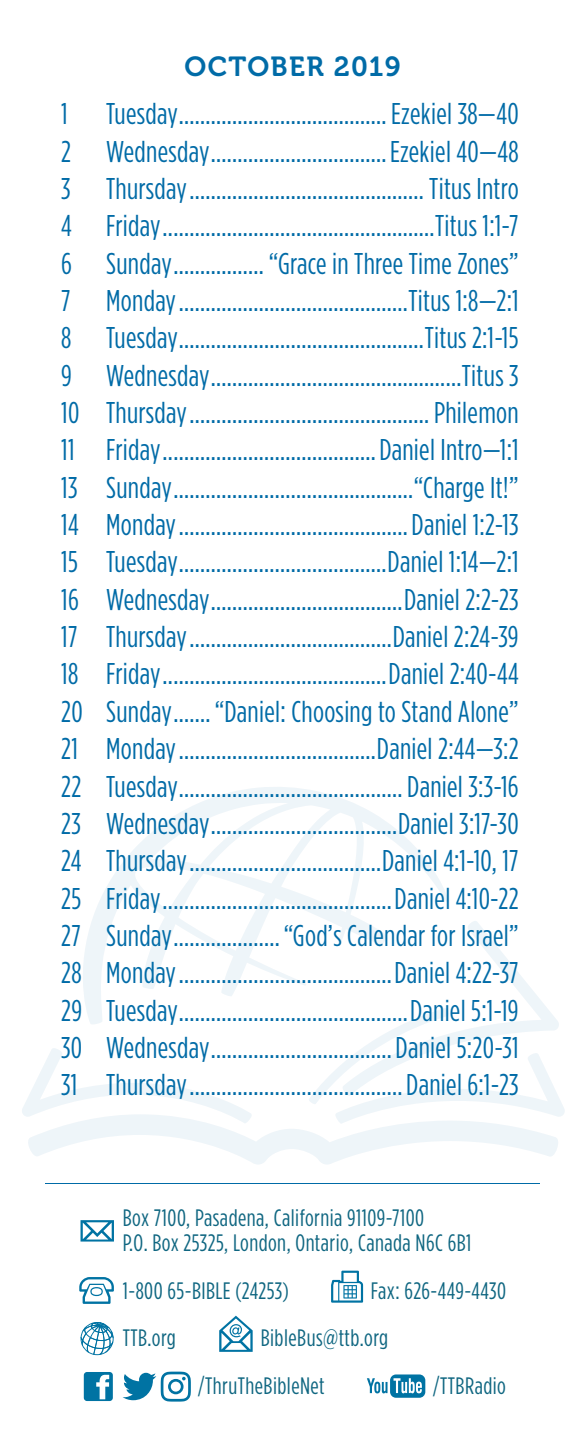
<style>
.page{position:relative;width:585px;height:1440px;background:#fff}
.page>*{position:absolute;margin:0;border:0;box-sizing:border-box;transform-origin:0 0}
.Broadcast_Sch_Dates{font:30px "Gotham Condensed";letter-spacing:.01em;color:#006ba7}
.Broadcast_Sch_Dates-2{font:27.5px "Museo 700";letter-spacing:.05em;color:#006ba7}
.t1{font:23.75px "Gotham Condensed";letter-spacing:.02em;color:#0f6681}
</style>
<div class="page">
<svg style="left:468px;top:921px;width:79px;height:87px"></svg>
<svg style="left:22px;top:1008px;width:543px;height:156px"></svg>
<svg style="left:82px;top:787px;width:367px;height:239px"></svg>
<svg style="left:81px;top:1220px;width:33px;height:22px"></svg>
<svg style="left:81px;top:1322px;width:33px;height:33px"></svg>
<svg style="left:84px;top:1372px;width:29px;height:29px"></svg>
<svg style="left:123px;top:1372px;width:68px;height:30px"></svg>
<div style="left:390px;top:1374px;width:35px;height:24px;background:#0073a3;border-radius:6px"></div>
<svg style="left:394px;top:1378px;width:28px;height:15px"></svg>
<svg style="left:367px;top:1378px;width:21px;height:15px"></svg>
<svg style="left:79px;top:1277px;width:35px;height:27px"></svg>
<svg style="left:331px;top:1271px;width:32px;height:32px"></svg>
<svg style="left:219px;top:1316px;width:34px;height:36px"></svg>
<hr style="left:45px;top:1183px;width:495px;height:1px;background:#006ba7">
<p class="Broadcast_Sch_Dates-2" style="left:185px;top:51px;width:217px">OCTOBER 2019</p>
<p class="Broadcast_Sch_Dates" style="left:61px;top:95px;width:8px">1</p>
<p class="Broadcast_Sch_Dates" style="left:106px;top:95px;width:414px">Tuesday.......................................Ezekiel 38—40</p>
<p class="Broadcast_Sch_Dates" style="left:61px;top:133px;width:459px">2 Wednesday.................................Ezekiel 40—48</p>
<p class="Broadcast_Sch_Dates" style="left:61px;top:170px;width:459px">3 Thursday............................................ Titus Intro</p>
<p class="Broadcast_Sch_Dates" style="left:61px;top:207px;width:459px">4 Friday...................................................Titus 1:1-7</p>
<p class="Broadcast_Sch_Dates" style="left:61px;top:245px;width:459px">6 Sunday................. “Grace in Three Time Zones”</p>
<p class="Broadcast_Sch_Dates" style="left:61px;top:282px;width:459px">7 Monday...........................................Titus 1:8—2:1</p>
<p class="Broadcast_Sch_Dates" style="left:61px;top:320px;width:459px">8 Tuesday..............................................Titus 2:1-15</p>
<p class="Broadcast_Sch_Dates" style="left:61px;top:357px;width:459px">9 Wednesday...............................................Titus 3</p>
<p class="Broadcast_Sch_Dates" style="left:61px;top:394px;width:459px">10 Thursday.............................................Philemon</p>
<p class="Broadcast_Sch_Dates" style="left:61px;top:432px;width:459px">11 Friday........................................Daniel Intro—1:1</p>
<p class="Broadcast_Sch_Dates" style="left:61px;top:469px;width:459px">13 Sunday.............................................“Charge It!”</p>
<p class="Broadcast_Sch_Dates" style="left:61px;top:506px;width:459px">14 Monday...........................................Daniel 1:2-13</p>
<p class="Broadcast_Sch_Dates" style="left:61px;top:544px;width:459px">15 Tuesday.......................................Daniel 1:14—2:1</p>
<p class="Broadcast_Sch_Dates" style="left:61px;top:581px;width:459px">16 Wednesday....................................Daniel 2:2-23</p>
<p class="Broadcast_Sch_Dates" style="left:61px;top:618px;width:459px">17 Thursday......................................Daniel 2:24-39</p>
<p class="Broadcast_Sch_Dates" style="left:61px;top:656px;width:459px">18 Friday..........................................Daniel 2:40-44</p>
<p class="Broadcast_Sch_Dates" style="left:61px;top:693px;width:459px">20 Sunday.......“Daniel: Choosing to Stand Alone”</p>
<p class="Broadcast_Sch_Dates" style="left:61px;top:730px;width:459px">21 Monday.....................................Daniel 2:44—3:2</p>
<p class="Broadcast_Sch_Dates" style="left:61px;top:768px;width:459px">22 Tuesday.......................................... Daniel 3:3-16</p>
<p class="Broadcast_Sch_Dates" style="left:61px;top:805px;width:459px">23 Wednesday...................................Daniel 3:17-30</p>
<p class="Broadcast_Sch_Dates" style="left:61px;top:842px;width:459px">24 Thursday....................................Daniel 4:1-10, 17</p>
<p class="Broadcast_Sch_Dates" style="left:61px;top:880px;width:459px">25 Friday...........................................Daniel 4:10-22</p>
<p class="Broadcast_Sch_Dates" style="left:61px;top:917px;width:459px">27 Sunday....................“God’s Calendar for Israel”</p>
<p class="Broadcast_Sch_Dates" style="left:61px;top:954px;width:459px">28 Monday........................................Daniel 4:22-37</p>
<p class="Broadcast_Sch_Dates" style="left:61px;top:992px;width:459px">29 Tuesday...........................................Daniel 5:1-19</p>
<p class="Broadcast_Sch_Dates" style="left:61px;top:1029px;width:459px">30 Wednesday..................................Daniel 5:20-31</p>
<p class="Broadcast_Sch_Dates" style="left:61px;top:1067px;width:459px">31 Thursday........................................ Daniel 6:1-23</p>
<p class="t1" style="left:123px;top:1204px;width:303px">Box 7100, Pasadena, California 91109-7100</p>
<p class="t1" style="left:123px;top:1229px;width:350px">P.O. Box 25325, London, Ontario, Canada N6C 6B1</p>
<p class="t1" style="left:123px;top:1276px;width:168px">1-800 65-BIBLE (24253)</p>
<p class="t1" style="left:371px;top:1276px;width:137px">Fax: 626-449-4430</p>
<p class="t1" style="left:123px;top:1324px;width:54px">TTB.org</p>
<p class="t1" style="left:261px;top:1324px;width:129px">BibleBus@ttb.org</p>
<p class="t1" style="left:198px;top:1371px;width:128px">/ThruTheBibleNet</p>
<p class="t1" style="left:433px;top:1371px;width:74px">/TTBRadio</p>
</div>
